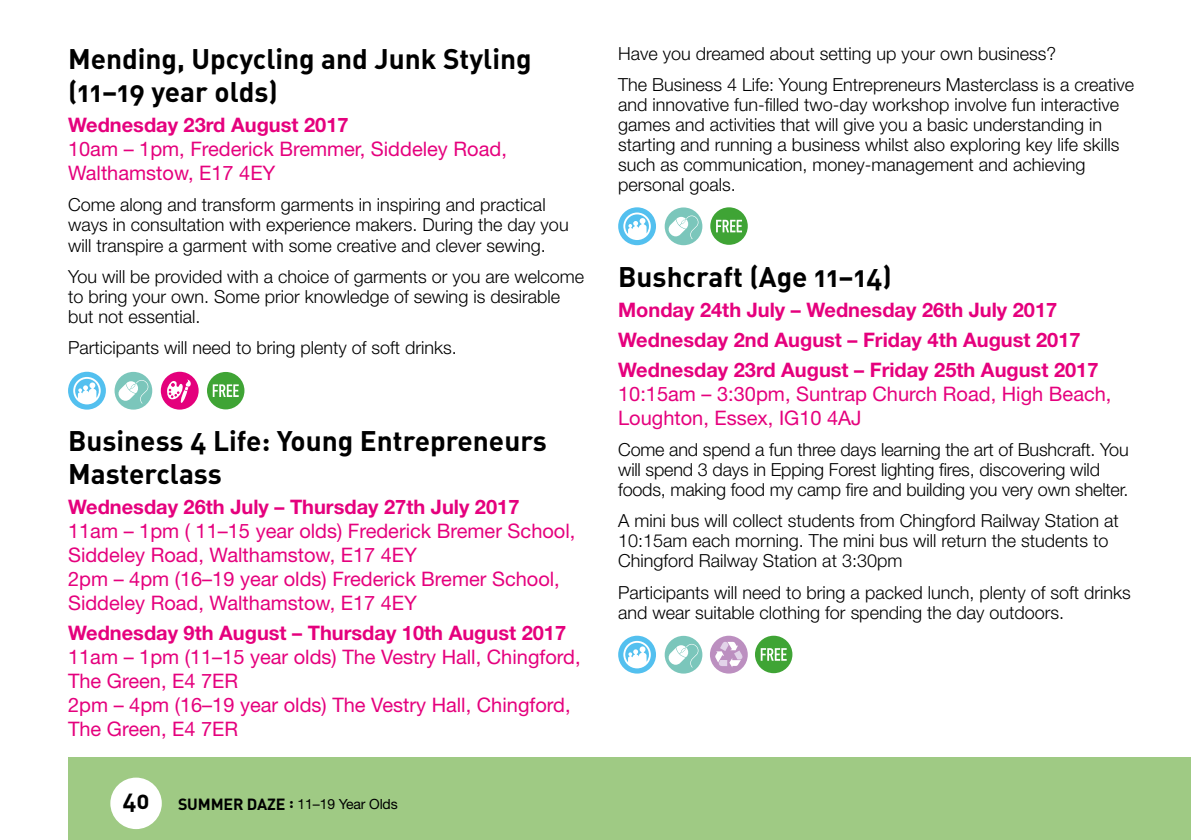
<style>
.page{position:relative;width:1191px;height:840px;background:#fff}
.page>*{position:absolute;margin:0;border:0;box-sizing:border-box;transform-origin:0 0}
.t1{font:28px/33.6px "DIN Bold Alternate";color:#000}
.t2{font:24px "DIN Bold Alternate";color:#000}
.t3{font:20px/24px "Helvetica Neue LT";color:#e5007d}
.t4{font:700 20px/29.6px "Helvetica Neue LT";color:#e5007d}
.t5{font:300 18px/20px "Helvetica Neue LT";color:#000}
.t6{font:16px "DIN Bold Alternate";letter-spacing:-.01em;color:#000}
.t7{font:14px "Helvetica Neue LT";letter-spacing:-.01em;color:#000}
.s1{font-family:"DIN Bold Alternate";font-size:16px}
</style>
<div class="page">
<div style="left:68px;top:757px;width:1123px;height:82px;background:#9fca84"></div>
<div style="left:110px;top:777px;width:52px;height:51px;background:#fff;border-radius:50%"></div>
<div style="left:207px;top:372px;width:37px;height:37px;background:#3fa435;border-radius:50%"></div>
<svg style="left:213px;top:384px;width:26px;height:13px"></svg>
<div style="left:161px;top:371px;width:38px;height:38px;background:#e4007c;border-radius:50%"></div>
<svg style="left:167px;top:379px;width:25px;height:27px"></svg>
<div style="left:115px;top:371px;width:37px;height:38px;background:#7bc6bb;border-radius:50%"></div>
<svg style="left:118px;top:380px;width:30px;height:23px"></svg>
<div style="left:68px;top:371px;width:38px;height:38px;background:#53c0ef;border-radius:50%"></div>
<svg style="left:73px;top:377px;width:28px;height:27px"></svg>
<div style="left:710px;top:207px;width:37px;height:38px;background:#3fa435;border-radius:50%"></div>
<svg style="left:716px;top:220px;width:26px;height:12px"></svg>
<div style="left:664px;top:207px;width:38px;height:38px;background:#7bc6bb;border-radius:50%"></div>
<svg style="left:668px;top:215px;width:30px;height:24px"></svg>
<div style="left:618px;top:207px;width:38px;height:38px;background:#53c0ef;border-radius:50%"></div>
<svg style="left:623px;top:212px;width:28px;height:28px"></svg>
<div style="left:755px;top:635px;width:37px;height:37px;background:#3fa435;border-radius:50%"></div>
<svg style="left:760px;top:648px;width:26px;height:12px"></svg>
<div style="left:710px;top:635px;width:37px;height:38px;background:#bc8fc0;border-radius:50%"></div>
<svg style="left:715px;top:641px;width:28px;height:26px"></svg>
<div style="left:664px;top:635px;width:38px;height:38px;background:#7bc6bb;border-radius:50%"></div>
<svg style="left:668px;top:643px;width:30px;height:24px"></svg>
<div style="left:618px;top:635px;width:38px;height:38px;background:#53c0ef;border-radius:50%"></div>
<svg style="left:623px;top:640px;width:28px;height:28px"></svg>
<h1 class="t1" style="left:68px;top:41px;width:465px">Mending, Upcycling and Junk Styling (11–19 year olds)</h1>
<p class="t4" style="left:68px;top:110px;width:282px">Wednesday 23rd August 2017</p>
<p class="t3" style="left:68px;top:137px;width:440px">10am – 1pm, Frederick Bremmer, Siddeley Road,<br>Walthamstow, E17 4EY</p>
<p class="t5" style="left:68px;top:194px;width:502px">Come along and transform garments in inspiring and practical ways in consultation with experience makers. During the day you will transpire a garment with some creative and clever sewing.</p>
<p class="t5" style="left:68px;top:266px;width:517px">You will be provided with a choice of garments or you are welcome to bring your own. Some prior knowledge of sewing is desirable but not essential.</p>
<p class="t5" style="left:68px;top:337px;width:390px">Participants will need to bring plenty of soft drinks.</p>
<h1 class="t1" style="left:68px;top:422px;width:480px">Business 4 Life: Young Entrepreneurs<br>Masterclass</h1>
<p class="t4" style="left:68px;top:491px;width:453px">Wednesday 26th July – Thursday 27th July 2017</p>
<p class="t3" style="left:68px;top:518px;width:509px">11am – 1pm ( 11–15 year olds) Frederick Bremer School, Siddeley Road, Walthamstow, E17 4EY<br>2pm – 4pm (16–19 year olds) Frederick Bremer School, Siddeley Road, Walthamstow, E17 4EY</p>
<p class="t4" style="left:68px;top:617px;width:499px">Wednesday 9th August – Thursday 10th August 2017</p>
<p class="t3" style="left:68px;top:644px;width:514px">11am – 1pm (11–15 year olds) The Vestry Hall, Chingford, The Green, E4 7ER<br>2pm – 4pm (16–19 year olds) The Vestry Hall, Chingford, The Green, E4 7ER</p>
<h2 class="t2" style="left:122px;top:784px;width:29px">40</h2>
<p class="t7" style="left:289px;top:795px;width:110px"><span class="s1">:</span> 11–19 Year Olds</p>
<p class="t6" style="left:178px;top:793px;width:109px">SUMMER DAZE</p>
<p class="t5" style="left:618px;top:37px;width:517px;line-height:31.4px">Have you dreamed about setting up your own business?<br>The Business 4 Life: Young Entrepreneurs Masterclass is a creative</p>
<p class="t5" style="left:618px;top:94px;width:503px">and innovative fun-filled two-day workshop involve fun interactive games and activities that will give you a basic understanding in starting and running a business whilst also exploring key life skills such as communication, money-management and achieving personal goals.</p>
<h1 class="t1" style="left:618px;top:259px;width:275px">Bushcraft (Age 11–14)</h1>
<p class="t4" style="left:618px;top:294px;width:482px">Monday 24th July – Wednesday 26th July 2017<br>Wednesday 2nd August – Friday 4th August 2017<br>Wednesday 23rd August – Friday 25th August 2017</p>
<p class="t3" style="left:618px;top:381px;width:495px">10:15am – 3:30pm, Suntrap Church Road, High Beach,<br>Loughton, Essex, IG10 4AJ</p>
<p class="t5" style="left:618px;top:439px;width:512px">Come and spend a fun three days learning the art of Bushcraft. You will spend 3 days in Epping Forest lighting fires, discovering wild foods, making food my camp fire and building you very own shelter.</p>
<p class="t5" style="left:618px;top:510px;width:502px">A mini bus will collect students from Chingford Railway Station at<br>10:15am each morning. The mini bus will return the students to<br>Chingford Railway Station at 3:30pm</p>
<p class="t5" style="left:618px;top:581px;width:514px">Participants will need to bring a packed lunch, plenty of soft drinks and wear suitable clothing for spending the day outdoors.</p>
</div>
